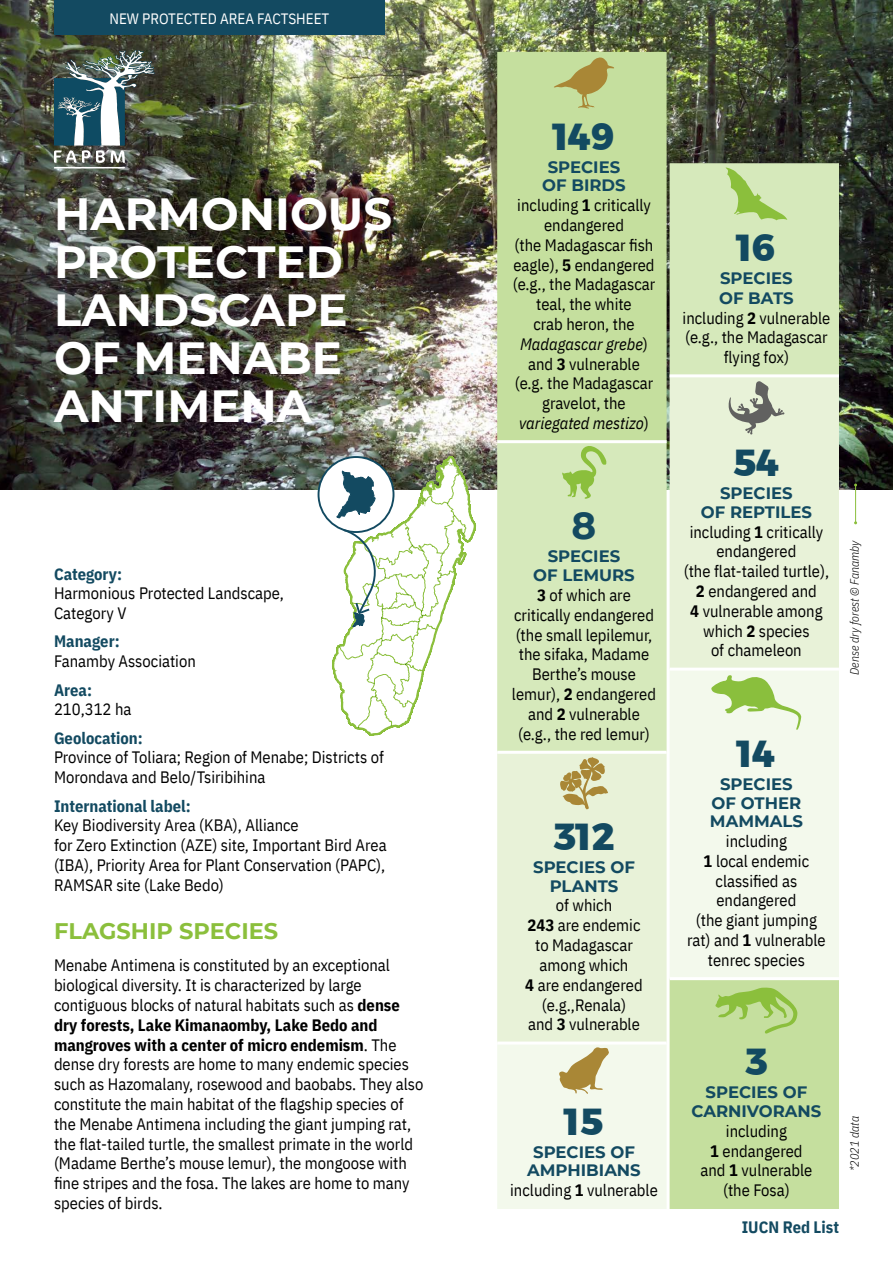
<style>
.page{position:relative;width:893px;height:1263px;background:#fff}
.page>*{position:absolute;margin:0;border:0;box-sizing:border-box;transform-origin:0 0}
.titre_AP{font:700 45px/48px "Montserrat";color:#fff}
.chiffres_GM{font:800 37.5px "Gontserrat";color:#134a61}
.texte{font:700 37.5px "Montserrat";color:#144a60}
.titre{font:700 22.5px "Montserrat";color:#8bbf3c}
.texte-2{font:16.5px/19.8px "IBM Plex Sans Cond";color:#000}
.especes_phares{font:16.5px/19.8px "IBM Plex Sans Cond";color:#000;text-align:center}
.especes_phares-2{font:700 16.5px/18.8px "Montserrat";color:#134a61;text-align:center}
.texte-3{font:700 16.5px "IBM Plex Sans Cond";color:#134a61}
.t1{font:15px "IBM Plex Sans Cond";color:#fff}
.légendes{font:italic 300 12px "IBM Plex Sans Cond";color:#000}
.s1{font-weight:700;color:#134a61}
.s2{font-weight:700}
.s3{font-style:italic}
</style>
<div class="page">
<img style="left:0;top:0;width:893px;height:489px">
<img style="left:54px;top:50px;width:101px;height:118px">
<div style="left:670px;top:435px;width:169px;height:233px;background:#e8f2d8"></div>
<div style="left:670px;top:671px;width:169px;height:306px;background:#f3f9ec"></div>
<svg style="left:670px;top:163px;width:169px;height:272px;background:#d5e6bc"></svg>
<svg style="left:711px;top:675px;width:90px;height:55px;background:#d0e5b2"></svg>
<div style="left:497px;top:52px;width:170px;height:388px;background:#c5df9e"></div>
<div style="left:497px;top:443px;width:170px;height:308px;background:#d6e9bb"></div>
<div style="left:497px;top:754px;width:170px;height:225px;background:#e8f2d8"></div>
<hr style="left:497px;top:440px;width:170px;height:3px;background:#fff">
<svg style="left:554px;top:56px;width:60px;height:53px;background:#bbc17a"></svg>
<svg style="left:561px;top:446px;width:46px;height:53px;background:#bddb91"></svg>
<svg style="left:560px;top:756px;width:48px;height:53px;background:#cdc493"></svg>
<svg style="left:497px;top:979px;width:342px;height:230px;background:#dbeac3"></svg>
<div style="left:319px;top:457px;width:75px;height:75px;background:#fff;border-radius:50%"></div>
<svg style="left:330px;top:455px;width:146px;height:281px"></svg>
<hr style="left:855px;top:485px;width:1px;height:38px;background:#8bbf3c">
<div style="left:54px;top:0;width:331px;height:34px;background:#134a61"></div>
<p class="t1" style="left:109px;top:8px;width:221px">NEW PROTECTED AREA FACTSHEET</p>
<p class="titre_AP" style="left:54px;top:188px;width:340px">HARMONIOUS<br>PROTECTED<br>LANDSCAPE<br>OF MENABE<br>ANTIMENA</p>
<p class="texte-2" style="left:54px;top:562px;width:231px"><span class="s1">Category:<br></span>Harmonious Protected Landscape,<br>Category V</p>
<p class="texte-2" style="left:54px;top:630px;width:143px"><span class="s1">Manager:<br></span>Fanamby Association</p>
<p class="texte-2" style="left:54px;top:678px;width:79px"><span class="s1">Area:<br></span>210,312 ha</p>
<p class="texte-2" style="left:54px;top:726px;width:331px"><span class="s1">Geolocation:<br></span>Province of Toliara; Region of Menabe; Districts of<br>Morondava and Belo/Tsiribihina</p>
<p class="texte-2" style="left:54px;top:794px;width:334px"><span class="s1">International label:<br></span>Key Biodiversity Area (KBA), Alliance<br>for Zero Extinction (AZE) site, Important Bird Area (IBA), Priority Area for Plant Conservation (PAPC), RAMSAR site (Lake Bedo)</p>
<p class="titre" style="left:54px;top:914px;width:226px">FLAGSHIP SPECIES</p>
<p class="texte-2" style="left:54px;top:954px;width:371px">Menabe Antimena is constituted by an exceptional biological diversity. It is characterized by large contiguous blocks of natural habitats such as <span class="s2">dense dry forests, Lake Kimanaomby, Lake Bedo and mangroves with a center of micro endemism</span>. The dense dry forests are home to many endemic species such as Hazomalany, rosewood and baobabs. They also constitute the main habitat of the flagship species of the Menabe Antimena including the giant jumping rat, the flat-tailed turtle, the smallest primate in the world (Madame Berthe’s mouse lemur), the mongoose with fine stripes and the fosa. The lakes are home to many species of birds.</p>
<p class="chiffres_GM" style="left:553px;top:106px;width:63px">149</p>
<p class="especes_phares-2" style="left:542px;top:156px;width:85px">SPECIES<br>OF BIRDS</p>
<p class="especes_phares" style="left:513px;top:194px;width:144px">including <span class="s2">1</span> critically endangered<br>(the Madagascar fish eagle), <span class="s2">5</span> endangered (e.g., the Madagascar teal, the white<br>crab heron, the<br><span class="s3">Madagascar grebe</span>) and <span class="s2">3</span> vulnerable (e.g. the Madagascar gravelot, the <span class="s3">variegated mestizo</span>)</p>
<p class="texte" style="left:572px;top:499px;width:26px">8</p>
<p class="especes_phares-2" style="left:533px;top:546px;width:103px">SPECIES<br>OF LEMURS</p>
<p class="texte-2" style="left:512px;top:584px;width:146px;text-align:center"><span class="s2">3</span> of which are critically endangered (the small lepilemur, the sifaka, Madame<br>Berthe’s mouse lemur), <span class="s2">2</span> endangered and <span class="s2">2</span> vulnerable (e.g., the red lemur)</p>
<p class="chiffres_GM" style="left:553px;top:806px;width:63px">312</p>
<p class="especes_phares-2" style="left:533px;top:857px;width:103px">SPECIES OF<br>PLANTS</p>
<p class="texte-2" style="left:525px;top:894px;width:119px;text-align:center">of which<br><span class="s2">243</span> are endemic to Madagascar among which<br><span class="s2">4</span> are endangered (e.g.,Renala)<br>and <span class="s2">3</span> vulnerable</p>
<p class="chiffres_GM" style="left:564px;top:1091px;width:41px">15</p>
<p class="especes_phares-2" style="left:527px;top:1141px;width:115px">SPECIES OF<br>AMPHIBIANS</p>
<p class="especes_phares" style="left:510px;top:1179px;width:149px">including <span class="s2">1</span> vulnerable</p>
<p class="chiffres_GM" style="left:737px;top:217px;width:41px">16</p>
<p class="especes_phares-2" style="left:719px;top:267px;width:76px;line-height:19.8px;text-align:left">SPECIES<br>OF BATS</p>
<p class="especes_phares" style="left:683px;top:306px;width:149px">including <span class="s2">2</span> vulnerable (e.g., the Madagascar flying fox)</p>
<p class="chiffres_GM" style="left:733px;top:432px;width:48px">54</p>
<p class="especes_phares-2" style="left:701px;top:483px;width:113px">SPECIES<br>OF REPTILES</p>
<p class="texte-2" style="left:684px;top:520px;width:147px;text-align:center">including <span class="s2">1</span> critically endangered<br>(the flat-tailed turtle),<br><span class="s2">2</span> endangered and<br><span class="s2">4</span> vulnerable among which <span class="s2">2</span> species<br>of chameleon</p>
<p class="légendes" style="left:846px;top:675px;width:136px;rotate:-90deg">Dense dry forest © Fanamby</p>
<p class="chiffres_GM" style="left:737px;top:723px;width:40px">14</p>
<p class="especes_phares-2" style="left:710px;top:774px;width:94px">SPECIES<br>OF OTHER<br>MAMMALS</p>
<p class="texte-2" style="left:687px;top:830px;width:140px;text-align:center">including<br><span class="s2">1</span> local endemic classified as endangered<br>(the giant jumping rat) and <span class="s2">1</span> vulnerable tenrec species</p>
<p class="chiffres_GM" style="left:745px;top:1031px;width:24px">3</p>
<p class="especes_phares-2" style="left:691px;top:1082px;width:131px">SPECIES OF<br>CARNIVORANS</p>
<p class="texte-2" style="left:726px;top:1120px;width:63px">including</p>
<p class="texte-2" style="left:710px;top:1139px;width:94px"><span class="s2">1</span> endangered</p>
<p class="texte-2" style="left:700px;top:1159px;width:113px">and <span class="s2">1</span> vulnerable</p>
<p class="texte-2" style="left:723px;top:1179px;width:68px">(the Fosa)</p>
<p class="texte-3" style="left:742px;top:1213px;width:99px">IUCN Red List</p>
<p class="légendes" style="left:846px;top:1171px;width:57px;rotate:-90deg">*2021 data</p>
</div>
